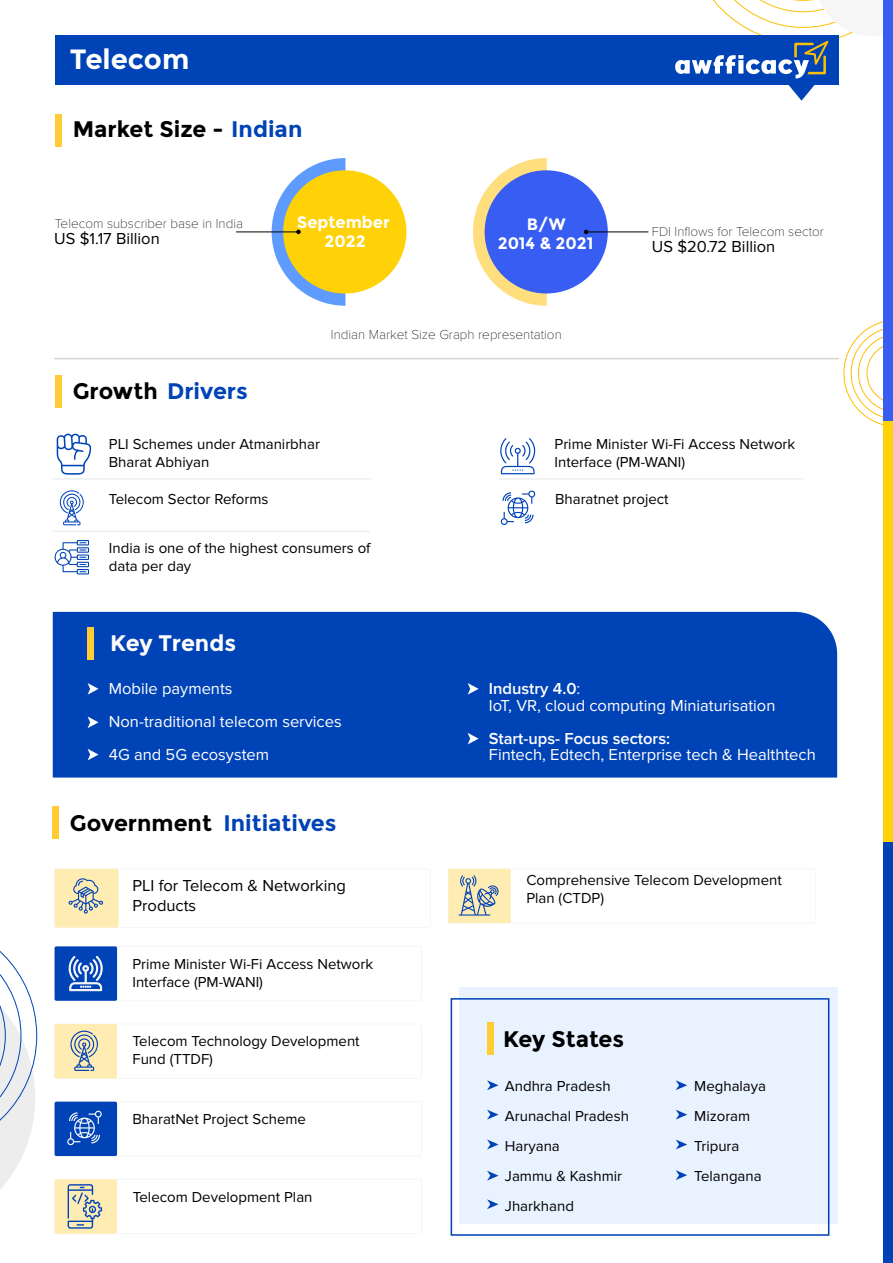
<style>
.page{position:relative;width:893px;height:1263px;background:#fff}
.page>*{position:absolute;margin:0;border:0;box-sizing:border-box;transform-origin:0 0}
.t1{font:700 27.9px "Montserrat";color:#fff}
.t2{font:700 22.5px "Montserrat";color:#0043b6}
.t3{font:700 22.5px "Montserrat";color:#000}
.t4{font:700 22.5px "Montserrat";letter-spacing:-.01em;color:#fff}
.t5{font:16.5px/33px "Proxima Nova";color:#fff}
.t6{font:16.5px/19.8px "Proxima Nova";color:#000}
.t7{font:700 16.5px/19.8px "Montserrat";color:#fff;text-align:center}
.t8{font:600 16.5px "Proxima Nova";color:#fff}
.t9{font:15px/30px "Proxima Nova";color:#000}
.t10{font:100 13.5px "Proxima Nova T";color:#000}
.s1{color:#0043b6}
.s2{color:#000}
.s3{font-weight:600}
</style>
<div class="page">
<div style="left:459px;top:988px;width:379px;height:236px;background:#e9f2ff"></div>
<div style="left:448px;top:868px;width:368px;height:55px;border:1px solid #f6f6f6;border-radius:2px"></div>
<div style="left:448px;top:869px;width:63px;height:54px;background:#ffecb2;border-radius:2px"></div>
<div style="left:54px;top:1179px;width:368px;height:55px;border:1px solid #f6f6f6;border-radius:2px"></div>
<div style="left:55px;top:1179px;width:62px;height:55px;background:#ffecb2;border-radius:2px"></div>
<div style="left:54px;top:1101px;width:368px;height:55px;border:1px solid #f6f6f6;border-radius:2px"></div>
<div style="left:55px;top:1102px;width:62px;height:54px;background:#0043b6;border-radius:2px"></div>
<div style="left:54px;top:1024px;width:368px;height:55px;border:1px solid #f6f6f6;border-radius:2px"></div>
<div style="left:55px;top:1024px;width:62px;height:54px;background:#ffecb2;border-radius:2px"></div>
<div style="left:54px;top:946px;width:368px;height:55px;border:1px solid #f6f6f6;border-radius:2px"></div>
<div style="left:55px;top:946px;width:62px;height:55px;background:#0043b6;border-radius:2px"></div>
<div style="left:54px;top:868px;width:377px;height:60px;border:1px solid #f6f6f6;border-radius:2px"></div>
<div style="left:55px;top:869px;width:64px;height:58px;background:#ffecb2;border-radius:2px"></div>
<div style="left:53px;top:612px;width:784px;height:165px;background:#0043b6"></div>
<svg style="left:473px;top:158px;width:74px;height:148px"></svg>
<div style="left:485px;top:170px;width:123px;height:123px;background:#375df2;border-radius:50%"></div>
<div style="left:283px;top:170px;width:123px;height:123px;background:#ffd207;border-radius:50%"></div>
<hr style="left:585px;top:232px;width:63px;height:1px;background:#000">
<svg style="left:584px;top:230px;width:4px;height:4px"></svg>
<hr style="left:236px;top:232px;width:63px;height:1px;background:#000">
<svg style="left:272px;top:158px;width:73px;height:148px"></svg>
<div style="left:53px;top:806px;width:6px;height:32px;background:#fc3"></div>
<div style="left:487px;top:1022px;width:7px;height:33px;background:#fc3"></div>
<svg style="left:487px;top:1080px;width:12px;height:10px"></svg>
<svg style="left:487px;top:1110px;width:12px;height:9px"></svg>
<svg style="left:676px;top:1080px;width:11px;height:10px"></svg>
<svg style="left:676px;top:1110px;width:11px;height:9px"></svg>
<svg style="left:676px;top:1139px;width:11px;height:10px"></svg>
<svg style="left:676px;top:1170px;width:11px;height:10px"></svg>
<svg style="left:487px;top:1139px;width:12px;height:10px"></svg>
<svg style="left:487px;top:1171px;width:12px;height:9px"></svg>
<svg style="left:487px;top:1199px;width:12px;height:10px"></svg>
<div style="left:451px;top:998px;width:378px;height:238px;border:2px solid #0043b6"></div>
<svg style="left:844px;top:320px;width:40px;height:107px"></svg>
<svg style="left:0;top:950px;width:37px;height:239px"></svg>
<div style="left:884px;top:0;width:9px;height:421px;background:#375df2"></div>
<div style="left:884px;top:842px;width:9px;height:421px;background:#0043b6"></div>
<div style="left:884px;top:421px;width:9px;height:421px;background:#ffd207"></div>
<div style="left:55px;top:35px;width:783px;height:50px;background:#0043b6"></div>
<hr style="left:54px;top:358px;width:785px;height:1px;background:#d3d3d3">
<div style="left:55px;top:375px;width:7px;height:32px;background:#fc3"></div>
<div style="left:55px;top:114px;width:7px;height:32px;background:#fc3"></div>
<div style="left:88px;top:627px;width:6px;height:32px;background:#fc3"></div>
<svg style="left:88px;top:683px;width:11px;height:12px"></svg>
<svg style="left:88px;top:716px;width:11px;height:12px"></svg>
<svg style="left:88px;top:749px;width:11px;height:11px"></svg>
<svg style="left:468px;top:683px;width:11px;height:12px"></svg>
<svg style="left:468px;top:733px;width:11px;height:11px"></svg>
<svg style="left:675px;top:0;width:209px;height:101px"></svg>
<hr style="left:53px;top:478px;width:318px;height:2px;background:#ededed">
<hr style="left:53px;top:531px;width:317px;height:1px;background:#ededed">
<hr style="left:499px;top:478px;width:304px;height:2px;background:#ededed">
<svg style="left:57px;top:434px;width:34px;height:41px"></svg>
<svg style="left:60px;top:490px;width:24px;height:35px"></svg>
<svg style="left:70px;top:1030px;width:28px;height:41px"></svg>
<svg style="left:54px;top:540px;width:35px;height:34px"></svg>
<svg style="left:500px;top:438px;width:35px;height:36px"></svg>
<svg style="left:68px;top:946px;width:35px;height:45px"></svg>
<svg style="left:501px;top:490px;width:34px;height:35px"></svg>
<svg style="left:67px;top:1110px;width:35px;height:35px"></svg>
<svg style="left:68px;top:878px;width:35px;height:36px"></svg>
<svg style="left:68px;top:1184px;width:34px;height:45px"></svg>
<svg style="left:459px;top:875px;width:40px;height:40px"></svg>
<h1 class="t1" style="left:70px;top:43px;width:121px">Telecom</h1>
<h2 class="t3" style="left:73px;top:116px;width:231px">Market Size - <span class="s1">Indian</span></h2>
<p class="t10" style="left:55px;top:215px;width:190px">Telecom subscriber base in India</p>
<p class="t6" style="left:54px;top:229px;width:107px">US $1.17 Billion</p>
<p class="t7" style="left:297px;top:212px;width:95px">September<br>2022</p>
<p class="t7" style="left:498px;top:214px;width:97px">B/W<br>2014 &amp; 2021</p>
<h2 class="t2" style="left:73px;top:378px;width:177px"><span class="s2">Growth</span> Drivers</h2>
<p class="t10" style="left:331px;top:326px;width:232px">Indian Market Size Graph representation</p>
<p class="t10" style="left:652px;top:224px;width:174px">FDI Inflows for Telecom sector</p>
<p class="t6" style="left:652px;top:237px;width:125px">US $20.72 Billion</p>
<p class="t9" style="left:109px;top:435px;width:213px;line-height:18px">PLI Schemes under Atmanirbhar<br>Bharat Abhiyan</p>
<p class="t9" style="left:555px;top:435px;width:242px;line-height:18px">Prime Minister Wi-Fi Access Network<br>Interface (PM-WANI)</p>
<p class="t9" style="left:109px;top:484px;width:161px">Telecom Sector Reforms</p>
<p class="t9" style="left:109px;top:539px;width:263px;line-height:18px">India is one of the highest consumers of data per day</p>
<p class="t9" style="left:555px;top:484px;width:115px">Bharatnet project</p>
<h2 class="t4" style="left:110px;top:630px;width:127px">Key Trends</h2>
<p class="t5" style="left:109px;top:673px;width:234px">Mobile payments<br>Non-traditional telecom services<br>4G and 5G ecosystem</p>
<p class="t5" style="left:489px;top:681px;width:288px;line-height:16.5px"><span class="s3">Industry 4.0</span>:<br>IoT, VR, cloud computing Miniaturisation</p>
<p class="t8" style="left:489px;top:729px;width:183px">Start-ups- Focus sectors:</p>
<p class="t5" style="left:489px;top:739px;width:328px">Fintech, Edtech, Enterprise tech &amp; Healthtech</p>
<h2 class="t2" style="left:70px;top:809px;width:268px"><span class="s2">Government</span> Initiatives</h2>
<p class="t6" style="left:132px;top:876px;width:215px">PLI for Telecom &amp; Networking<br>Products</p>
<p class="t9" style="left:132px;top:955px;width:242px;line-height:18px">Prime Minister Wi-Fi Access Network<br>Interface (PM-WANI)</p>
<p class="t9" style="left:132px;top:1033px;width:229px;line-height:18px">Telecom Technology Development<br>Fund (TTDF)</p>
<p class="t9" style="left:132px;top:1104px;width:175px">BharatNet Project Scheme</p>
<p class="t9" style="left:133px;top:1182px;width:181px">Telecom Development Plan</p>
<p class="t9" style="left:526px;top:872px;width:257px;line-height:18px">Comprehensive Telecom Development<br>Plan (CTDP)</p>
<h2 class="t3" style="left:503px;top:1026px;width:123px">Key States</h2>
<p class="t9" style="left:505px;top:1071px;width:126px">Andhra Pradesh<br>Arunachal Pradesh<br>Haryana<br>Jammu &amp; Kashmir<br>Jharkhand</p>
<p class="t9" style="left:694px;top:1071px;width:73px">Meghalaya<br>Mizoram<br>Tripura<br>Telangana</p>
</div>
